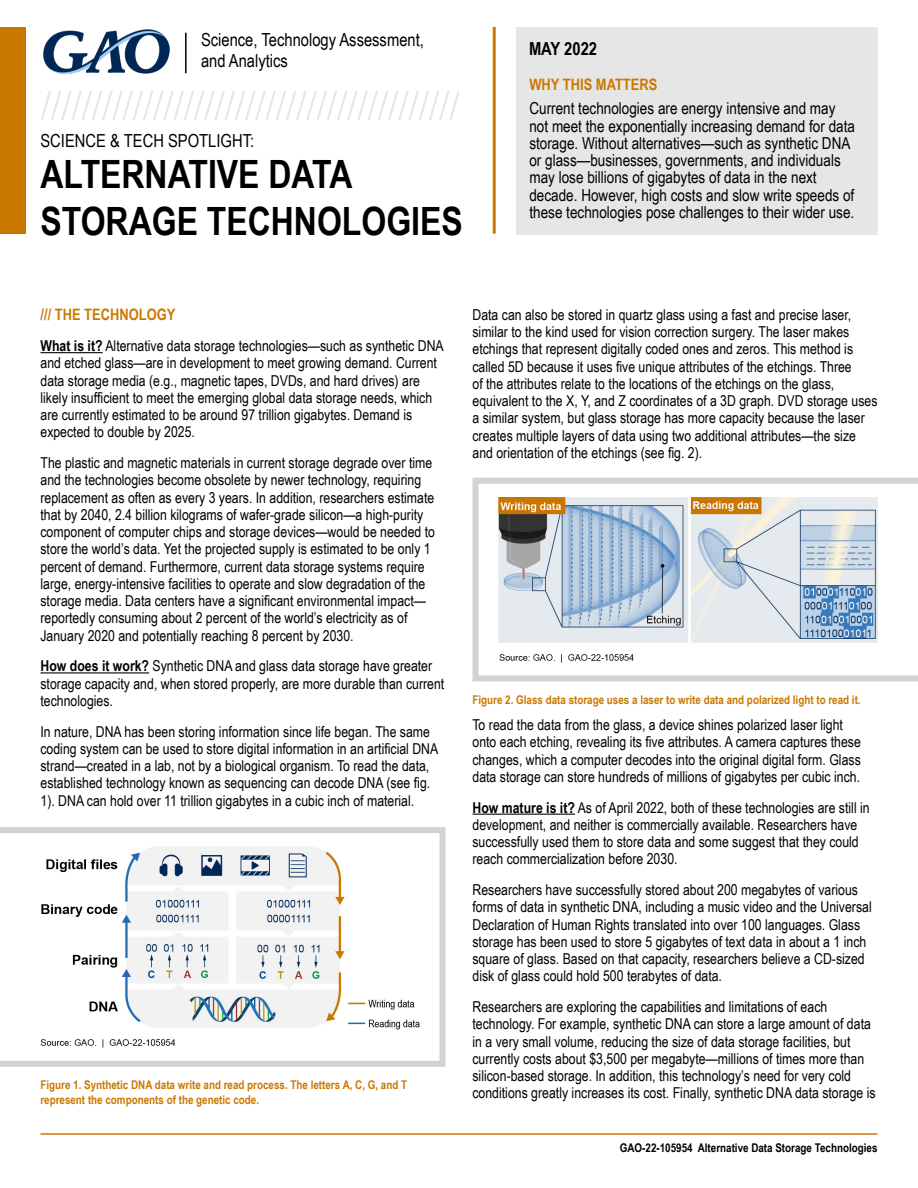
<style>
.page{position:relative;width:918px;height:1188px;background:#fff}
.page>*{position:absolute;margin:0;border:0;box-sizing:border-box;transform-origin:0 0}
.Title_2{font:700 39px/46.8px "Arial Narrow";color:#000}
.Title_1{font:18px/21.6px "Arial Narrow";color:#000}
.t1{font:700 18px "Arial Narrow";color:#000}
.Why_This_Matters_bod{font:16.5px/17.2px "Arial Narrow";color:#000}
.Header_copy{font:700 15.75px "Arial Narrow";color:#ca7700}
.Body{font:15px/17.2px "Arial Narrow";color:#000}
.t2{font:700 12px/14.4px "Arial Narrow";color:#ca7700}
.t3{font:700 12px "Arial Narrow";color:#000}
.s1{font-weight:700}
</style>
<div class="page">
<div style="left:0;top:27px;width:25px;height:207px;background:#ca7700"></div>
<div style="left:516px;top:27px;width:362px;height:207px;background:#e6e6e6"></div>
<hr style="left:493px;top:27px;width:3px;height:207px;background:#ca7700">
<img style="left:43px;top:29px;width:127px;height:45px">
<hr style="left:185px;top:33px;width:2px;height:40px;background:#000">
<hr style="left:40px;top:352px;width:63px;height:1px;background:#000">
<hr style="left:40px;top:672px;width:109px;height:1px;background:#000">
<hr style="left:472px;top:814px;width:103px;height:1px;background:#000">
<svg style="left:40px;top:92px;width:419px;height:28px"></svg>
<hr style="left:40px;top:1133px;width:838px;height:2px;background:#ca7700">
<svg style="left:0;top:827px;width:446px;height:240px"></svg>
<svg style="left:472px;top:478px;width:446px;height:203px"></svg>
<p class="Title_1" style="left:201px;top:28px;width:224px">Science, Technology Assessment, and Analytics</p>
<h1 class="Title_1" style="left:40px;top:129px;width:215px">SCIENCE &amp; TECH SPOTLIGHT:</h1>
<h2 class="Title_2" style="left:40px;top:149px;width:424px">ALTERNATIVE DATA<br>STORAGE TECHNOLOGIES</h2>
<p class="t1" style="left:529px;top:35px;width:70px">MAY 2022</p>
<h3 class="Header_copy" style="left:529px;top:73px;width:129px">WHY THIS MATTERS</h3>
<p class="Why_This_Matters_bod" style="left:529px;top:99px;width:327px">Current technologies are energy intensive and may not meet the exponentially increasing demand for data storage. Without alternatives—such as synthetic DNA or glass—businesses, governments, and individuals may lose billions of gigabytes of data in the next decade. However, high costs and slow write speeds of these technologies pose challenges to their wider use.</p>
<h3 class="Header_copy" style="left:40px;top:303px;width:136px">/// THE TECHNOLOGY</h3>
<p class="Body" style="left:40px;top:337px;width:405px"><span class="s1">What is it?</span> Alternative data storage technologies—such as synthetic DNA and etched glass—are in development to meet growing demand. Current data storage media (e.g., magnetic tapes, DVDs, and hard drives) are likely insufficient to meet the emerging global data storage needs, which are currently estimated to be around 97 trillion gigabytes. Demand is expected to double by 2025.</p>
<p class="Body" style="left:40px;top:454px;width:396px">The plastic and magnetic materials in current storage degrade over time and the technologies become obsolete by newer technology, requiring replacement as often as every 3 years. In addition, researchers estimate that by 2040, 2.4 billion kilograms of wafer-grade silicon—a high-purity component of computer chips and storage devices—would be needed to store the world’s data. Yet the projected supply is estimated to be only 1 percent of demand. Furthermore, current data storage systems require large, energy-intensive facilities to operate and slow degradation of the storage media. Data centers have a significant environmental impact— reportedly consuming about 2 percent of the world’s electricity as of January 2020 and potentially reaching 8 percent by 2030.</p>
<p class="Body" style="left:40px;top:657px;width:405px"><span class="s1">How does it work?</span> Synthetic DNA and glass data storage have greater storage capacity and, when stored properly, are more durable than current technologies.</p>
<p class="Body" style="left:40px;top:722px;width:399px">In nature, DNA has been storing information since life began. The same coding system can be used to store digital information in an artificial DNA strand—created in a lab, not by a biological organism. To read the data, established technology known as sequencing can decode DNA (see fig.<br>1). DNA can hold over 11 trillion gigabytes in a cubic inch of material.</p>
<p class="t2" style="left:40px;top:1077px;width:368px">Figure 1. Synthetic DNA data write and read process. The letters A, C, G, and T represent the components of the genetic code.</p>
<p class="Body" style="left:472px;top:305px;width:407px">Data can also be stored in quartz glass using a fast and precise laser, similar to the kind used for vision correction surgery. The laser makes etchings that represent digitally coded ones and zeros. This method is called 5D because it uses five unique attributes of the etchings. Three<br>of the attributes relate to the locations of the etchings on the glass, equivalent to the X, Y, and Z coordinates of a 3D graph. DVD storage uses a similar system, but glass storage has more capacity because the laser creates multiple layers of data using two additional attributes—the size and orientation of the etchings (see fig. 2).</p>
<p class="t2" style="left:472px;top:692px;width:390px">Figure 2. Glass data storage uses a laser to write data and polarized light to read it.</p>
<p class="Body" style="left:472px;top:716px;width:390px">To read the data from the glass, a device shines polarized laser light onto each etching, revealing its five attributes. A camera captures these changes, which a computer decodes into the original digital form. Glass data storage can store hundreds of millions of gigabytes per cubic inch.</p>
<p class="Body" style="left:472px;top:798px;width:399px"><span class="s1">How mature is it?</span> As of April 2022, both of these technologies are still in development, and neither is commercially available. Researchers have successfully used them to store data and some suggest that they could reach commercialization before 2030.</p>
<p class="Body" style="left:472px;top:881px;width:401px">Researchers have successfully stored about 200 megabytes of various forms of data in synthetic DNA, including a music video and the Universal Declaration of Human Rights translated into over 100 languages. Glass storage has been used to store 5 gigabytes of text data in about a 1 inch square of glass. Based on that capacity, researchers believe a CD-sized disk of glass could hold 500 terabytes of data.</p>
<p class="Body" style="left:472px;top:998px;width:405px">Researchers are exploring the capabilities and limitations of each technology. For example, synthetic DNA can store a large amount of data in a very small volume, reducing the size of data storage facilities, but currently costs about $3,500 per megabyte—millions of times more than silicon-based storage. In addition, this technology’s need for very cold conditions greatly increases its cost. Finally, synthetic DNA data storage is</p>
<p class="t3" style="left:620px;top:1139px;width:259px">GAO-22-105954 Alternative Data Storage Technologies</p>
</div>
